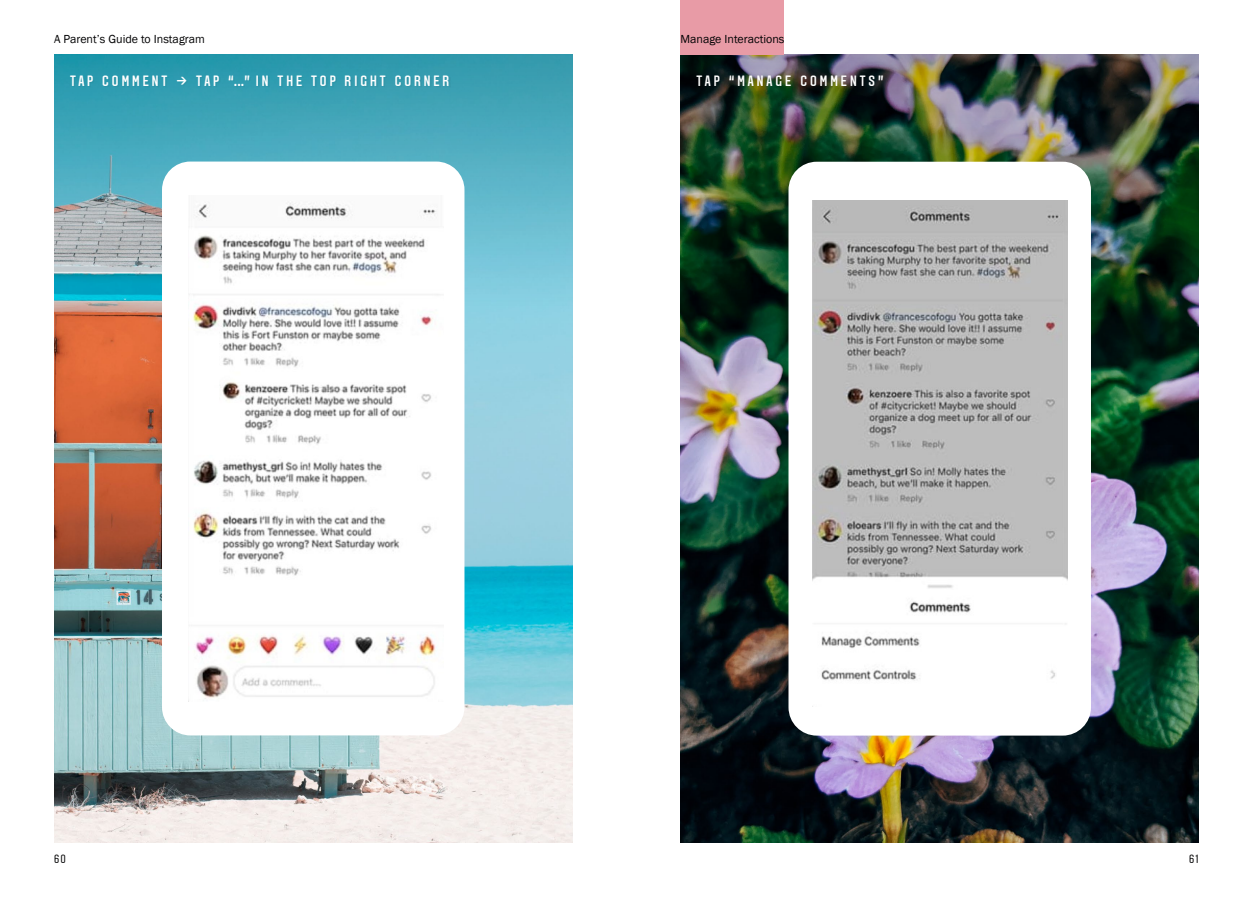
<style>
.page{position:relative;width:1253px;height:897px;background:#fff}
.page>*{position:absolute;margin:0;border:0;box-sizing:border-box;transform-origin:0 0}
.t1{font:500 15px "Aveny T";letter-spacing:.2em;color:#fff}
.t2{font:12px "Franklin Gothic";color:#020203}
.t3{font:12px "Aveny T";color:#020203}
</style>
<div class="page">
<img style="left:54px;top:309px;width:518px;height:533px">
<img style="left:680px;top:448px;width:519px;height:394px">
<svg style="left:54px;top:54px;width:518px;height:255px;background:#52abbd"></svg>
<img style="left:680px;top:54px;width:519px;height:394px">
<div style="left:162px;top:161px;width:302px;height:574px;background:#fff;border-radius:28px"></div>
<div style="left:72px;top:77px;width:379px;height:11px;background:#2f9cb0"></div>
<div style="left:788px;top:162px;width:303px;height:573px;background:#fff;border-radius:28px"></div>
<div style="left:680px;top:0;width:104px;height:54px;background:#e89ba6"></div>
<div style="left:698px;top:77px;width:187px;height:11px;background:#000;opacity:.05"></div>
<img style="left:188px;top:202px;width:252px;height:499px">
<img style="left:812px;top:200px;width:255px;height:481px">
<p class="t2" style="left:54px;top:32px;width:152px">A Parent’s Guide to Instagram</p>
<p class="t1" style="left:70px;top:73px;width:381px">TAP COMMENT &gt; TAP “...” IN THE TOP RIGHT CORNER</p>
<p class="t2" style="left:680px;top:31px;width:105px">Manage Interactions</p>
<p class="t1" style="left:697px;top:73px;width:189px">TAP “MANAGE COMMENTS”</p>
<p class="t3" style="left:54px;top:851px;width:13px">60</p>
<p class="t3" style="left:1189px;top:851px;width:11px">61</p>
</div>
